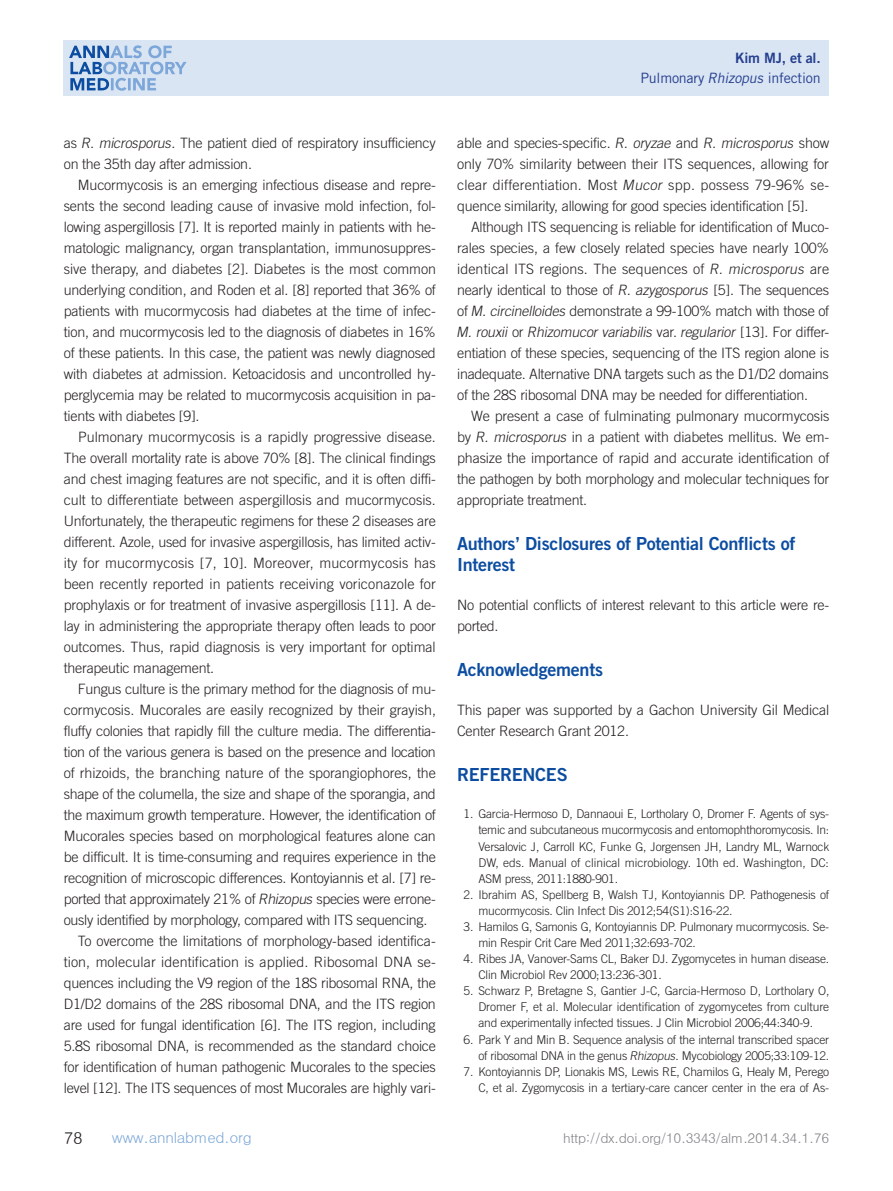
<style>
.page{position:relative;width:893px;height:1191px;background:#fff}
.page>*{position:absolute;margin:0;border:0;box-sizing:border-box;transform-origin:0 0}
.본문대제목{font:18px/21px "Trade Gothic LT Std Bd 2";letter-spacing:-.015em;color:#0d4da1}
.URL{font:16.5px "Dotum";color:#231f20}
.URL-2{font:15px "Dotum";letter-spacing:-.02em;color:#7ca7d8}
.본문{font:300 14.25px/21px "Trade Gothic LT Std";letter-spacing:-.015em;color:#231f20;text-align:justify}
.하시라제목{font:14.25px "Trade Gothic LT Std";letter-spacing:-.015em;color:#253f8e}
.하시라이름{font:14.25px "Trade Gothic LT Std Bd 2";letter-spacing:-.015em;color:#253f8e}
.t1{font:13.5px "Dotum";letter-spacing:-.03em;color:#808285}
.참고문헌_1{font:300 12px/16px "Trade Gothic LT Std";letter-spacing:-.015em;color:#231f20}
.s1{font-style:italic}
</style>
<div class="page">
<div style="left:64px;top:40px;width:765px;height:56px;background:#dae5f4"></div>
<svg style="left:69px;top:45px;width:118px;height:46px"></svg>
<p class="본문" style="left:64px;top:132px;width:374px">as <span class="s1">R. microsporus</span>. The patient died of respiratory insufficiency on the 35th day after admission.</p>
<p class="본문" style="left:64px;top:174px;width:374px;text-indent:14px">Mucormycosis is an emerging infectious disease and repre&shy;sents the second leading cause of invasive mold infection, fol&shy;lowing aspergillosis [7]. It is reported mainly in patients with he&shy;matologic malignancy, organ transplantation, immunosuppres&shy;sive therapy, and diabetes [2]. Diabetes is the most common underlying condition, and Roden et al. [8] reported that 36% of patients with mucormycosis had diabetes at the time of infec&shy;tion, and mucormycosis led to the diagnosis of diabetes in 16% of these patients. In this case, the patient was newly diagnosed with diabetes at admission. Ketoacidosis and uncontrolled hy&shy;perglycemia may be related to mucormycosis acquisition in pa&shy;tients with diabetes [9].</p>
<p class="본문" style="left:64px;top:426px;width:374px;text-indent:14px">Pulmonary mucormycosis is a rapidly progressive disease.<br>The overall mortality rate is above 70% [8]. The clinical findings and chest imaging features are not specific, and it is often diffi&shy;cult to differentiate between aspergillosis and mucormycosis.<br>Unfortunately, the therapeutic regimens for these 2 diseases are different. Azole, used for invasive aspergillosis, has limited activ&shy;ity for mucormycosis [7, 10]. Moreover, mucormycosis has been recently reported in patients receiving voriconazole for prophylaxis or for treatment of invasive aspergillosis [11]. A de&shy;lay in administering the appropriate therapy often leads to poor outcomes. Thus, rapid diagnosis is very important for optimal therapeutic management.</p>
<p class="본문" style="left:64px;top:678px;width:374px;text-indent:14px">Fungus culture is the primary method for the diagnosis of mu&shy;cormycosis. Mucorales are easily recognized by their grayish, fluffy colonies that rapidly fill the culture media. The differentia&shy;tion of the various genera is based on the presence and location of rhizoids, the branching nature of the sporangiophores, the shape of the columella, the size and shape of the sporangia, and the maximum growth temperature. However, the identification of Mucorales species based on morphological features alone can be difficult. It is time-consuming and requires experience in the recognition of microscopic differences. Kontoyiannis et al. [7] re&shy;ported that approximately 21% of <span class="s1">Rhizopus</span> species were errone&shy;ously identified by morphology, compared with ITS sequencing.</p>
<p class="본문" style="left:64px;top:930px;width:374px;text-indent:14px">To overcome the limitations of morphology-based identifica&shy;tion, molecular identification is applied. Ribosomal DNA se&shy;quences including the V9 region of the 18S ribosomal RNA, the D1/D2 domains of the 28S ribosomal DNA, and the ITS region are used for fungal identification [6]. The ITS region, including 5.8S ribosomal DNA, is recommended as the standard choice for identification of human pathogenic Mucorales to the species level [12]. The ITS sequences of most Mucorales are highly vari-</p>
<p class="하시라이름" style="left:735px;top:49px;width:87px">Kim MJ, et al.</p>
<p class="하시라제목" style="left:640px;top:69px;width:182px">Pulmonary <span class="s1">Rhizopus</span> infection</p>
<p class="본문" style="left:457px;top:132px;width:374px">able and species-specific. <span class="s1">R. oryzae</span> and <span class="s1">R. microsporus</span> show only 70% similarity between their ITS sequences, allowing for clear differentiation. Most <span class="s1">Mucor</span> spp. possess 79-96% se&shy;quence similarity, allowing for good species identification [5].</p>
<p class="본문" style="left:456px;top:216px;width:374px;text-indent:15px">Although ITS sequencing is reliable for identification of Muco&shy;rales species, a few closely related species have nearly 100% identical ITS regions. The sequences of <span class="s1">R. microsporus</span> are nearly identical to those of <span class="s1">R. azygosporus</span> [5]. The sequences of <span class="s1">M.circinelloides</span> demonstrate a 99-100% match with those of <span class="s1">M. rouxii</span> o r <span class="s1">Rhizomucor variabilis</span> va r. <span class="s1">regularior</span> [ 1 3 ] . F o r d i ffe r&shy;entiation of these species, sequencing of the ITS region alone is inadequate. Alternative DNA targets such as the D1/D2 domains of the 28S ribosomal DNA may be needed for differentiation.</p>
<p class="본문" style="left:457px;top:405px;width:374px;text-indent:14px">We present a case of fulminating pulmonary mucormycosis by <span class="s1">R. microsporus</span> in a patient with diabetes mellitus. We em&shy;phasize the importance of rapid and accurate identification of the pathogen by both morphology and molecular techniques for appropriate treatment.</p>
<p class="본문대제목" style="left:457px;top:533px;width:340px">Authors’ Disclosures of Potential Conflicts of<br>Interest</p>
<p class="본문" style="left:457px;top:594px;width:374px">No potential conflicts of interest relevant to this article were re&shy;ported.</p>
<p class="본문대제목" style="left:457px;top:659px;width:147px">Acknowledgements</p>
<p class="본문" style="left:457px;top:699px;width:374px">This paper was supported by a Gachon University Gil Medical<br>Center Research Grant 2012.</p>
<p class="본문대제목" style="left:457px;top:764px;width:112px">REFERENCES</p>
<p class="참고문헌_1" style="left:478px;top:806px;width:352px;text-align:justify;text-indent:-15px">1. Garcia-Hermoso D, Dannaoui E, Lortholary O, Dromer F. Agents of sys&shy;temic and subcutaneous mucormycosis and entomophthoromycosis. In:<br>Versalovic J, Carroll KC, Funke G, Jorgensen JH, Landry ML, Warnock DW, eds. Manual of clinical microbiology. 10th ed. Washington, DC:<br>ASM press, 2011:1880-901.</p>
<p class="참고문헌_1" style="left:478px;top:886px;width:352px;text-indent:-15px">2. Ibrahim AS, Spellberg B, Walsh TJ, Kontoyiannis DP. Pathogenesis of mucormycosis. Clin Infect Dis 2012;54(S1):S16-22.</p>
<p class="참고문헌_1" style="left:478px;top:918px;width:352px;text-indent:-15px">3. Hamilos G, Samonis G, Kontoyiannis DP. Pulmonary mucormycosis. Se&shy;min Respir Crit Care Med 2011;32:693-702.</p>
<p class="참고문헌_1" style="left:478px;top:950px;width:352px;text-indent:-15px">4. Ribes JA, Vanover-Sams CL, Baker DJ. Zygomycetes in human disease.<br>Clin Microbiol Rev 2000;13:236-301.</p>
<p class="참고문헌_1" style="left:478px;top:982px;width:352px;text-align:justify;text-indent:-15px">5. Schwarz P, Bretagne S, Gantier J-C, Garcia-Hermoso D, Lortholary O, Dromer F, et al. Molecular identification of zygomycetes from culture and experimentally infected tissues. J Clin Microbiol 2006;44:340-9.</p>
<p class="참고문헌_1" style="left:464px;top:1031px;width:367px;text-align:right">6. Park Y and Min B. Sequence analysis of the internal transcribed spacer of ribosomal DNA in the genus <span class="s1">Rhizopus</span>. Mycobiology 2005;33:109-12.</p>
<p class="참고문헌_1" style="left:464px;top:1063px;width:367px;text-align:right">7. Kontoyiannis DP, Lionakis MS, Lewis RE, Chamilos G, Healy M, Perego<br>C, et al. Zygomycosis in a tertiary-care cancer center in the era of As-</p>
<p class="URL" style="left:64px;top:1129px;width:20px">78</p>
<p class="URL-2" style="left:112px;top:1130px;width:142px">www.annlabmed.org</p>
<p class="t1" style="left:563px;top:1131px;width:267px">http://dx.doi.org/10.3343/alm.2014.34.1.76</p>
</div>
